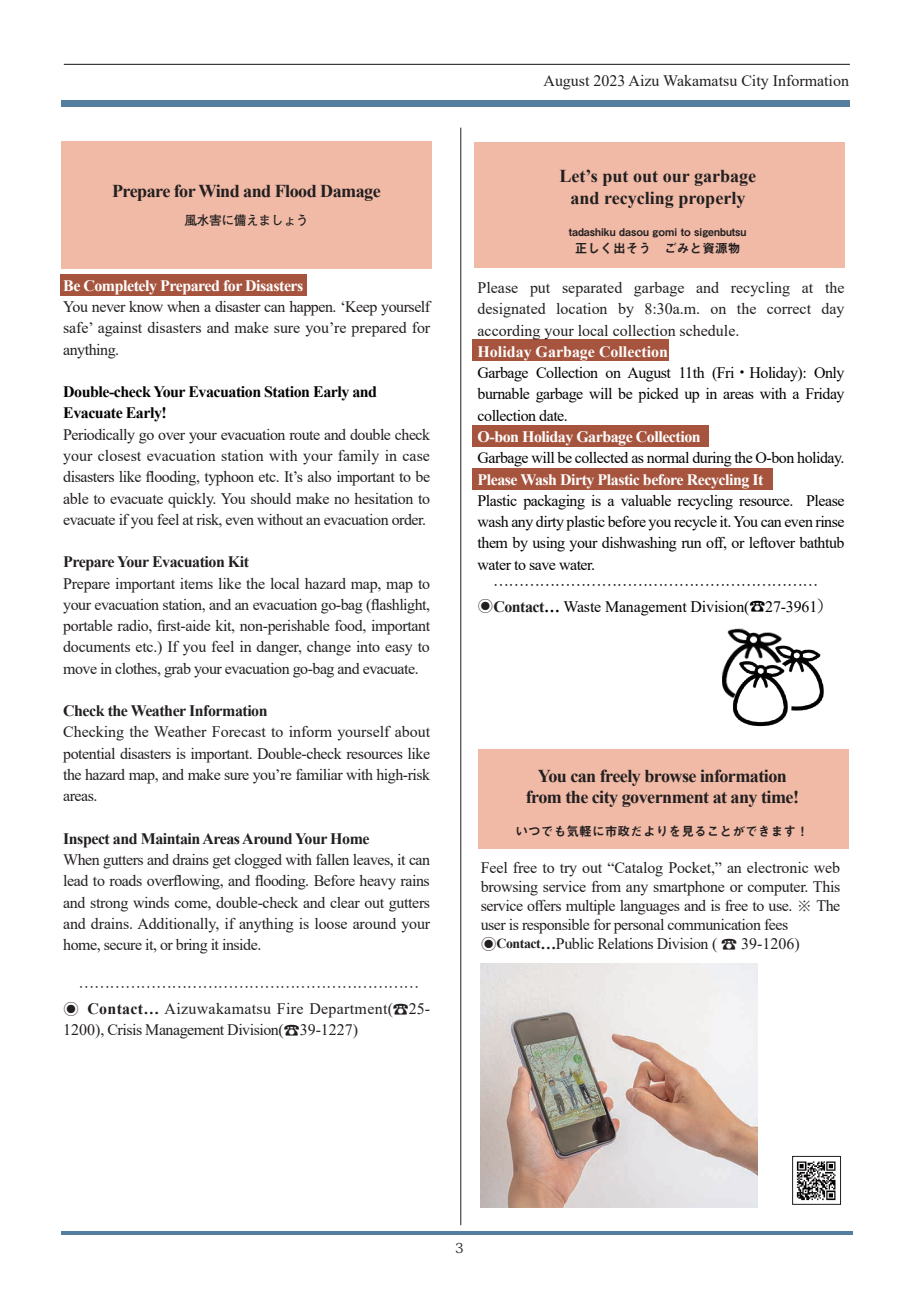
<style>
.page{position:relative;width:919px;height:1289px;background:#fff}
.page>*{position:absolute;margin:0;border:0;box-sizing:border-box;transform-origin:0 0}
.t1{font:700 18px/21.3px "Times New Roman";letter-spacing:-.03em;color:#231f20;text-align:center}
.t2{font:700 18px/21.3px "Times New Roman";color:#231f20;text-align:center}
.t3{font:15.9px/21.3px "Times New Roman";letter-spacing:-.03em;color:#231f20;text-align:justify}
.t4{font:15.9px/21.3px "Times New Roman";letter-spacing:-.03em;color:#030303}
.t5{font:15.9px/21.3px "Times New Roman";color:#231f20}
.t6{font:700 15.9px "Times New Roman";letter-spacing:-.03em;color:#fff}
.t7{font:700 15.9px "Times New Roman";letter-spacing:-.03em;color:#231f20}
.t8{font:700 15.9px/21.3px "Times New Roman";letter-spacing:-.03em;color:#030303}
.t9{font:15.9px "Times New Roman";letter-spacing:-.01em;color:#030303}
.t10{font:15.9px "Koz Min Pr 6 N";color:#231f20}
.t11{font:15.9px "Koz Min Pr 6 N";color:#030303}
.t12{font:13.8px "Koz Min Pr 6 N";color:#231f20}
.t13{font:12.75px "Midashi Go Pro MB31";color:#231f20}
.t14{font:700 12.75px "Futo Go B101 Pro";letter-spacing:-.03em;color:#231f20}
.t15{font:10.65px "Midashi Go Pro MB31";color:#231f20}
.s1{font-family:"Koz Min Pr 6 N"}
.s2{font-weight:700}
.s3{font-weight:700;color:#fff}
.s4{font-family:"Koz Min Pr 6 N";color:#231f20}
.s5{font-weight:700;color:#231f20}
.s6{font-weight:700;font-size:13.8px}
</style>
<div class="page">
<hr style="left:61px;top:1231px;width:791px;height:4px;background:#547d9e">
<div style="left:61px;top:101px;width:788px;height:6px;background:#547d9e"></div>
<hr style="left:64px;top:64px;width:785px;height:1px;background:#231f20">
<div style="left:472px;top:468px;width:300px;height:21px;background:#a6543d"></div>
<div style="left:60px;top:274px;width:246px;height:22px;background:#a6543d"></div>
<div style="left:472px;top:425px;width:236px;height:21px;background:#a6543d"></div>
<div style="left:472px;top:339px;width:196px;height:21px;background:#a6543d"></div>
<div style="left:474px;top:142px;width:370px;height:126px;background:#f0baa6"></div>
<img style="left:733px;top:647px;width:91px;height:80px">
<img style="left:721px;top:628px;width:69px;height:75px">
<hr style="left:460px;top:128px;width:1px;height:1097px;background:#231f20">
<div style="left:61px;top:141px;width:370px;height:128px;background:#f0baa6"></div>
<div style="left:478px;top:748px;width:370px;height:100px;background:#f0baa6"></div>
<img style="left:796px;top:1161px;width:40px;height:40px">
<div style="left:792px;top:1156px;width:48px;height:48px;border:1px solid #231f20"></div>
<img style="left:480px;top:963px;width:277px;height:243px">
<p class="t1" style="left:112px;top:180px;width:270px">Prepare for Wind and Flood Damage</p>
<p class="t14" style="left:184px;top:210px;width:126px">風水害に備えましょう</p>
<p class="t6" style="left:63px;top:274px;width:242px">Be Completely Prepared for Disasters</p>
<p class="t3" style="left:63px;top:295px;width:368px">You never know when a disaster can happen. ‘Keep yourself safe’ against disasters and make sure you’re prepared for anything.</p>
<p class="t8" style="left:63px;top:381px;width:315px">Double-check Your Evacuation Station Early and<br>Evacuate Early!</p>
<p class="t3" style="left:63px;top:423px;width:368px">Periodically go over your evacuation route and double check your closest evacuation station with your family in case disasters like flooding, typhoon etc. It’s also important to be able to evacuate quickly. You should make no hesitation to evacuate if you feel at risk, even without an evacuation order.</p>
<p class="t7" style="left:63px;top:550px;width:187px">Prepare Your Evacuation Kit</p>
<p class="t3" style="left:63px;top:572px;width:368px">Prepare important items like the local hazard map, map to your evacuation station, and an evacuation go-bag (flashlight, portable radio, first-aide kit, non-perishable food, important documents etc.) If you feel in danger, change into easy to move in clothes, grab your evacuation go-bag and evacuate.</p>
<p class="t7" style="left:63px;top:699px;width:206px">Check the Weather Information</p>
<p class="t3" style="left:63px;top:721px;width:368px">Checking the Weather Forecast to inform yourself about potential disasters is important. Double-check resources like the hazard map, and make sure you’re familiar with high-risk areas.</p>
<p class="t7" style="left:63px;top:827px;width:308px">Inspect and Maintain Areas Around Your Home</p>
<p class="t3" style="left:63px;top:848px;width:368px">When gutters and drains get clogged with fallen leaves, it can lead to roads overflowing, and flooding. Before heavy rains and strong winds come, double-check and clear out gutters and drains. Additionally, if anything is loose around your home, secure it, or bring it inside.</p>
<p class="t10" style="left:63px;top:978px;width:358px">　…………………………………………………………</p>
<p class="t5" style="left:63px;top:997px;width:368px"><span class="s1">◉</span> <span class="s2">Contact…</span> Aizuwakamatsu Fire Department(<span class="s1">☎</span>25-<br>1200), Crisis Management Division(<span class="s1">☎</span>39-1227)</p>
<p class="t5" style="left:543px;top:70px;width:307px">August 2023 Aizu Wakamatsu City Information</p>
<p class="t2" style="left:559px;top:165px;width:198px">Let’s put out our garbage and recycling properly</p>
<p class="t15" style="left:568px;top:223px;width:179px">tadashiku dasou gomi to sigenbutsu</p>
<p class="t13" style="left:574px;top:238px;width:167px">正しく出そう　ごみと資源物</p>
<p class="t3" style="left:477px;top:276px;width:368px">Please put separated garbage and recycling at the designated location by 8:30a.m. on the correct day according your local collection schedule.</p>
<p class="t4" style="left:477px;top:340px;width:368px"><span class="s3">Holiday Garbage Collection<br></span>Garbage Collection on August 11th (Fri<span class="s1">・</span>Holiday): Only burnable garbage will be picked up in areas with a Friday collection date.</p>
<p class="t6" style="left:477px;top:425px;width:225px">O-bon Holiday Garbage Collection</p>
<p class="t4" style="left:477px;top:447px;width:368px">Garbage will be collected as normal during the O-bon holiday.</p>
<p class="t6" style="left:477px;top:467px;width:287px">Please Wash Dirty Plastic before Recycling It</p>
<p class="t4" style="left:477px;top:489px;width:368px;text-align:justify">Plastic packaging is a valuable recycling resource. Please wash any dirty plastic before you recycle it. You can even rinse them by using your dishwashing run off, or leftover bathtub water to save water.</p>
<p class="t11" style="left:477px;top:576px;width:342px">　………………………………………………………</p>
<p class="t9" style="left:477px;top:595px;width:357px"><span class="s4">◉</span><span class="s5">Contact</span><span class="s2">…</span> Waste Management Division(<span class="s1">☎</span>27-3961<span class="s1">）</span></p>
<p class="t1" style="left:525px;top:764px;width:275px">You can freely browse information from the city government at any time!</p>
<p class="t13" style="left:515px;top:821px;width:295px">いつでも気軽に市政だよりを見ることができます！</p>
<p class="t3" style="left:480px;top:857px;width:361px;line-height:19.2px;text-align:left">Feel free to try out “Catalog Pocket,” an electronic web browsing service from any smartphone or computer. This service offers multiple languages and is free to use. ※ The user is responsible for personal communication fees <span class="s1">◉</span><span class="s6">Contact</span><span class="s2">…</span>Public Relations Division ( <span class="s1">☎</span> 39-1206)</p>
<p class="t12" style="left:455px;top:1240px;width:10px">3</p>
</div>
